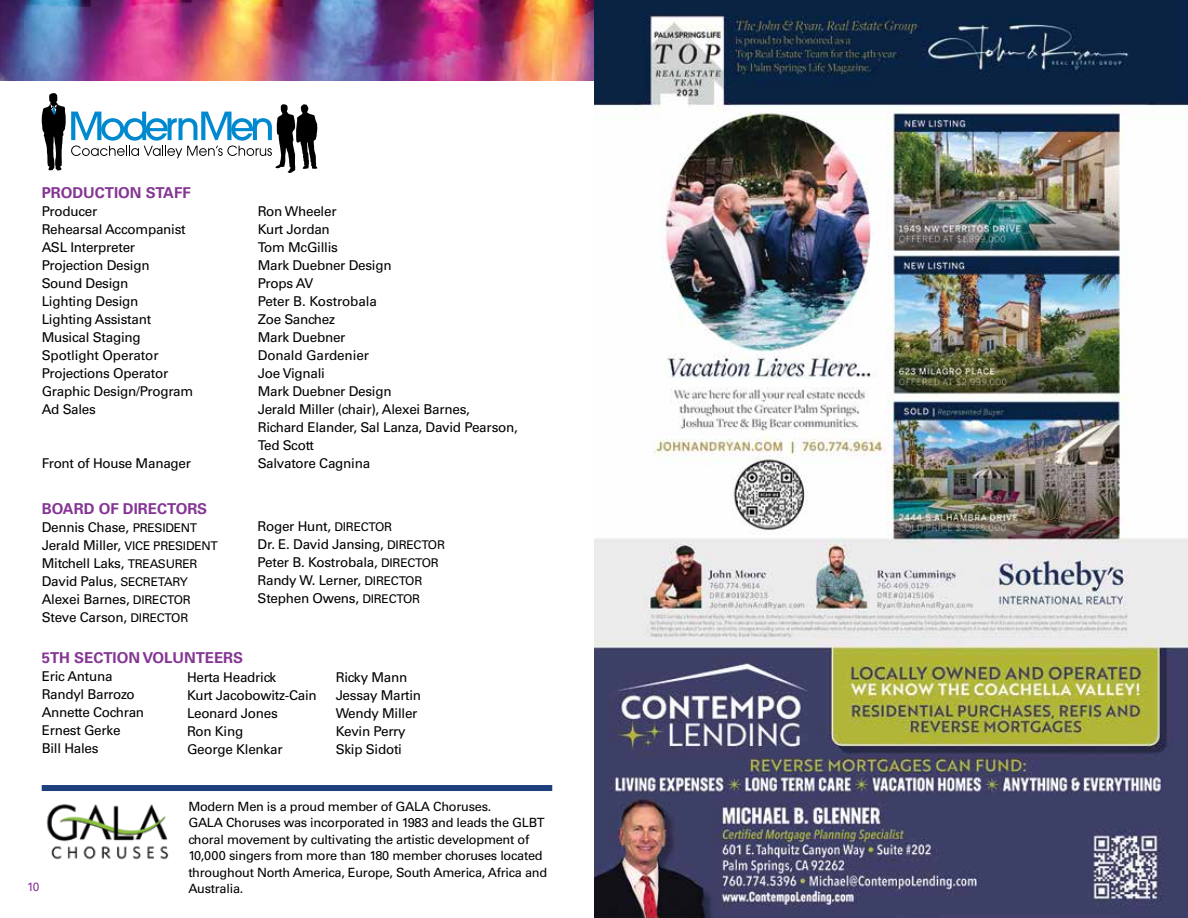
<style>
.page{position:relative;width:1188px;height:918px;background:#fff}
.page>*{position:absolute;margin:0;border:0;box-sizing:border-box;transform-origin:0 0}
.t1{font:700 15px "Univers LT Pro 65";color:#853694}
.t2{font:13.5px/18px "Univers LT Pro 55 Roman";letter-spacing:-.02em;color:#000}
.t3{font:12.75px/16.5px "Univers LT Pro 55 Roman";letter-spacing:-.02em;color:#000}
.t4{font:12px "Univers LT Pro 55 Roman";color:#853694}
.s1{font-size:12px}
</style>
<div class="page">
<svg style="left:42px;top:93px;width:275px;height:80px"></svg>
<div style="left:42px;top:785px;width:510px;height:6px;background:#1e407f"></div>
<img style="left:46px;top:804px;width:123px;height:56px">
<img style="left:0;top:0;width:594px;height:81px">
<img style="left:594px;top:0;width:594px;height:918px">
<p class="t1" style="left:42px;top:182px;width:150px">PRODUCTION STAFF</p>
<p class="t2" style="left:42px;top:202px;width:57px">Producer</p>
<p class="t2" style="left:258px;top:202px;width:80px">Ron Wheeler</p>
<p class="t2" style="left:42px;top:220px;width:145px">Rehearsal Accompanist</p>
<p class="t2" style="left:258px;top:220px;width:74px">Kurt Jordan</p>
<p class="t2" style="left:42px;top:238px;width:95px">ASL Interpreter</p>
<p class="t2" style="left:258px;top:238px;width:82px">Tom McGillis</p>
<p class="t2" style="left:42px;top:256px;width:109px">Projection Design</p>
<p class="t2" style="left:258px;top:256px;width:135px">Mark Duebner Design</p>
<p class="t2" style="left:42px;top:274px;width:88px">Sound Design</p>
<p class="t2" style="left:258px;top:274px;width:57px">Props AV</p>
<p class="t2" style="left:42px;top:292px;width:98px">Lighting Design</p>
<p class="t2" style="left:258px;top:292px;width:121px">Peter B. Kostrobala</p>
<p class="t2" style="left:42px;top:310px;width:111px">Lighting Assistant</p>
<p class="t2" style="left:258px;top:310px;width:79px">Zoe Sanchez</p>
<p class="t2" style="left:42px;top:328px;width:100px">Musical Staging</p>
<p class="t2" style="left:258px;top:328px;width:89px">Mark Duebner</p>
<p class="t2" style="left:42px;top:346px;width:118px">Spotlight Operator</p>
<p class="t2" style="left:258px;top:346px;width:113px">Donald Gardenier</p>
<p class="t2" style="left:42px;top:364px;width:128px">Projections Operator</p>
<p class="t2" style="left:258px;top:364px;width:69px">Joe Vignali</p>
<p class="t2" style="left:42px;top:382px;width:153px">Graphic Design/Program</p>
<p class="t2" style="left:258px;top:382px;width:135px">Mark Duebner Design</p>
<p class="t2" style="left:42px;top:400px;width:56px">Ad Sales</p>
<p class="t2" style="left:258px;top:400px;width:262px">Jerald Miller (chair), Alexei Barnes,<br>Richard Elander, Sal Lanza, David Pearson,<br>Ted Scott</p>
<p class="t2" style="left:42px;top:454px;width:151px">Front of House Manager</p>
<p class="t2" style="left:258px;top:454px;width:114px">Salvatore Cagnina</p>
<p class="t1" style="left:42px;top:498px;width:167px">BOARD OF DIRECTORS</p>
<p class="t2" style="left:42px;top:517px;width:177px">Dennis Chase, <span class="s1">PRESIDENT<br></span>Jerald Miller, <span class="s1">VICE PRESIDENT<br></span>Mitchell Laks, <span class="s1">TREASURER<br></span>David Palus, <span class="s1">SECRETARY<br></span>Alexei Barnes, <span class="s1">DIRECTOR<br></span>Steve Carson, <span class="s1">DIRECTOR</span></p>
<p class="t1" style="left:42px;top:648px;width:203px">5TH SECTION VOLUNTEERS</p>
<p class="t2" style="left:42px;top:667px;width:104px">Eric Antuna<br>Randyl Barrozo<br>Annette Cochran<br>Ernest Gerke<br>Bill Hales</p>
<p class="t2" style="left:187px;top:668px;width:131px">Herta Headrick<br>Kurt Jacobowitz-Cain<br>Leonard Jones<br>Ron King<br>George Klenkar</p>
<p class="t2" style="left:258px;top:517px;width:189px">Roger Hunt, <span class="s1">DIRECTOR<br></span>Dr. E. David Jansing, <span class="s1">DIRECTOR<br></span>Peter B. Kostrobala, <span class="s1">DIRECTOR<br></span>Randy W. Lerner, <span class="s1">DIRECTOR<br></span>Stephen Owens, <span class="s1">DIRECTOR</span></p>
<p class="t2" style="left:336px;top:667px;width:87px">Ricky Mann<br>Jessay Martin<br>Wendy Miller<br>Kevin Perry<br>Skip Sidoti</p>
<p class="t4" style="left:27px;top:879px;width:14px">10</p>
<p class="t3" style="left:188px;top:797px;width:360px">Modern Men is a proud member of GALA Choruses.<br>GALA Choruses was incorporated in 1983 and leads the GLBT choral movement by cultivating the artistic development of 10,000 singers from more than 180 member choruses located throughout North America, Europe, South America, Africa and Australia.</p>
</div>
